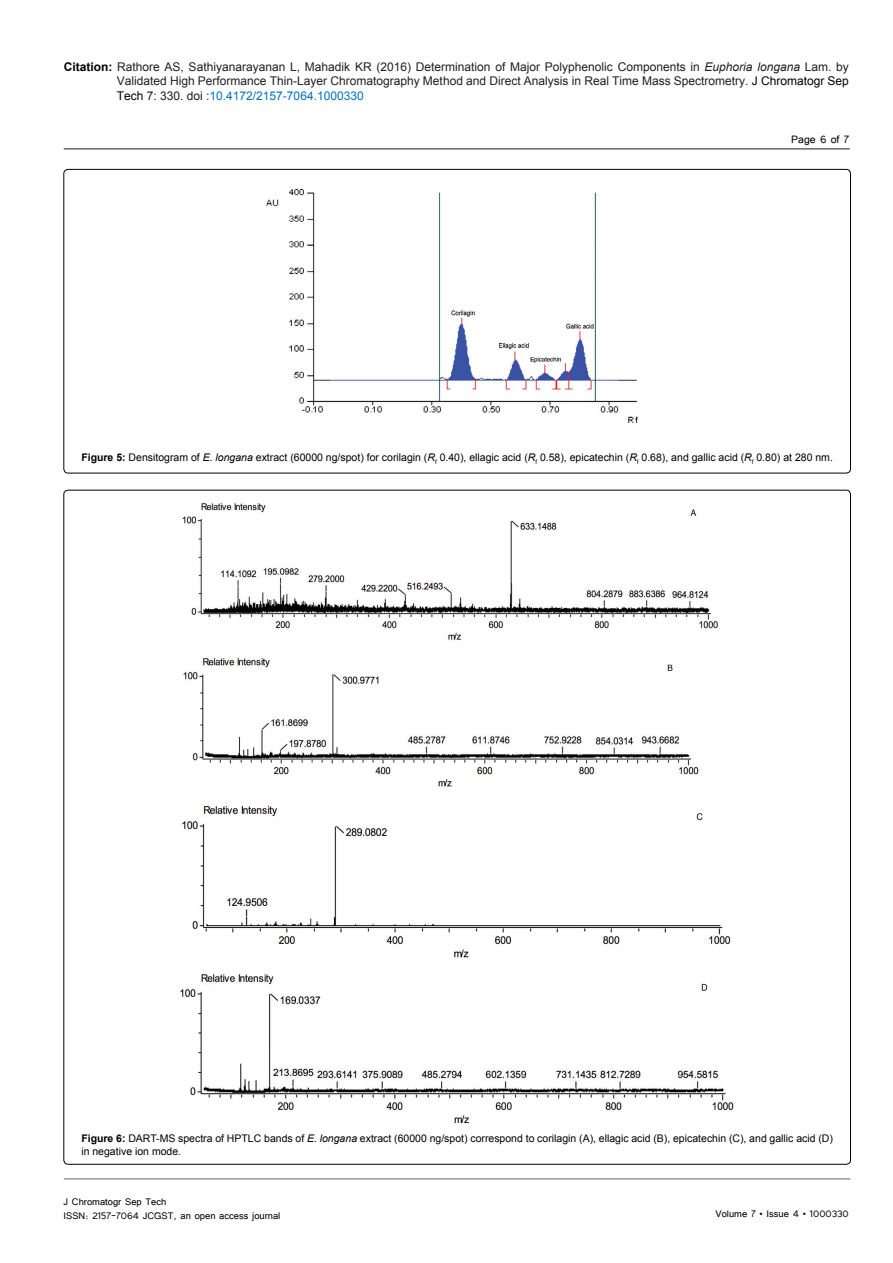
<style>
.page{position:relative;width:893px;height:1263px;background:#fff}
.page>*{position:absolute;margin:0;border:0;box-sizing:border-box;transform-origin:0 0}
.t1{font:13.5px "Tunga";color:#000}
.t2{font:12px/14.4px "Arial";color:#201f1f;text-align:justify}
.t3{font:12px/14.4px "Tunga";color:#000}
.t4{font:10.5px/12.6px "Arial";color:#000}
.s1{font-weight:700;color:#000}
.s2{font-style:italic}
.s3{color:#000}
.s4{color:#0072bc}
.s5{font-weight:700}
</style>
<div class="page">
<hr style="left:64px;top:148px;width:786px;height:2px;background:#636567">
<hr style="left:64px;top:1179px;width:786px;height:1px;background:#636567">
<img style="left:266px;top:188px;width:372px;height:235px">
<img style="left:182px;top:503px;width:536px;height:137px">
<img style="left:183px;top:658px;width:516px;height:129px">
<img style="left:182px;top:806px;width:549px;height:152px">
<img style="left:180px;top:973px;width:554px;height:151px">
<p class="t2" style="left:117px;top:60px;width:734px;text-indent:-53px"><span class="s1">Citation:</span> Rathore AS, Sathiyanarayanan L, Mahadik KR (2016) Determination of Major Polyphenolic Components in <span class="s2">Euphoria longana</span> Lam. by Validated High Performance Thin-Layer Chromatography Method and Direct Analysis in Real Time Mass Spectrometry. <span class="s3">J Chromatogr Sep Tech</span> 7: 330. doi :<span class="s4">10.4172/2157-7064.1000330</span></p>
<p class="t1" style="left:791px;top:131px;width:59px">Page 6 of 7</p>
<p class="t4" style="left:81px;top:451px;width:753px"><span class="s5">Figure 5:</span> Densitogram of <span class="s2">E. longana</span> extract (60000 ng/spot) for corilagin (<span class="s2">R</span><sub>f</sub> 0.40), ellagic acid (<span class="s2">R</span><sub>f</sub> 0.58), epicatechin (<span class="s2">R</span><sub>f</sub> 0.68), and gallic acid (<span class="s2">R</span><sub>f</sub> 0.80) at 280 nm.</p>
<p class="t4" style="left:81px;top:1132px;width:753px"><span class="s5">Figure 6:</span> DART-MS spectra of HPTLC bands of <span class="s2">E. longana</span> extract (60000 ng/spot) correspond to corilagin (A), ellagic acid (B), epicatechin (C), and gallic acid (D) in negative ion mode.</p>
<p class="t3" style="left:64px;top:1193px;width:218px">J Chromatogr Sep Tech<br>ISSN: 2157-7064 JCGST, an open access journal</p>
<p class="t3" style="left:715px;top:1205px;width:135px">Volume 7 • Issue 4 • 1000330</p>
</div>
